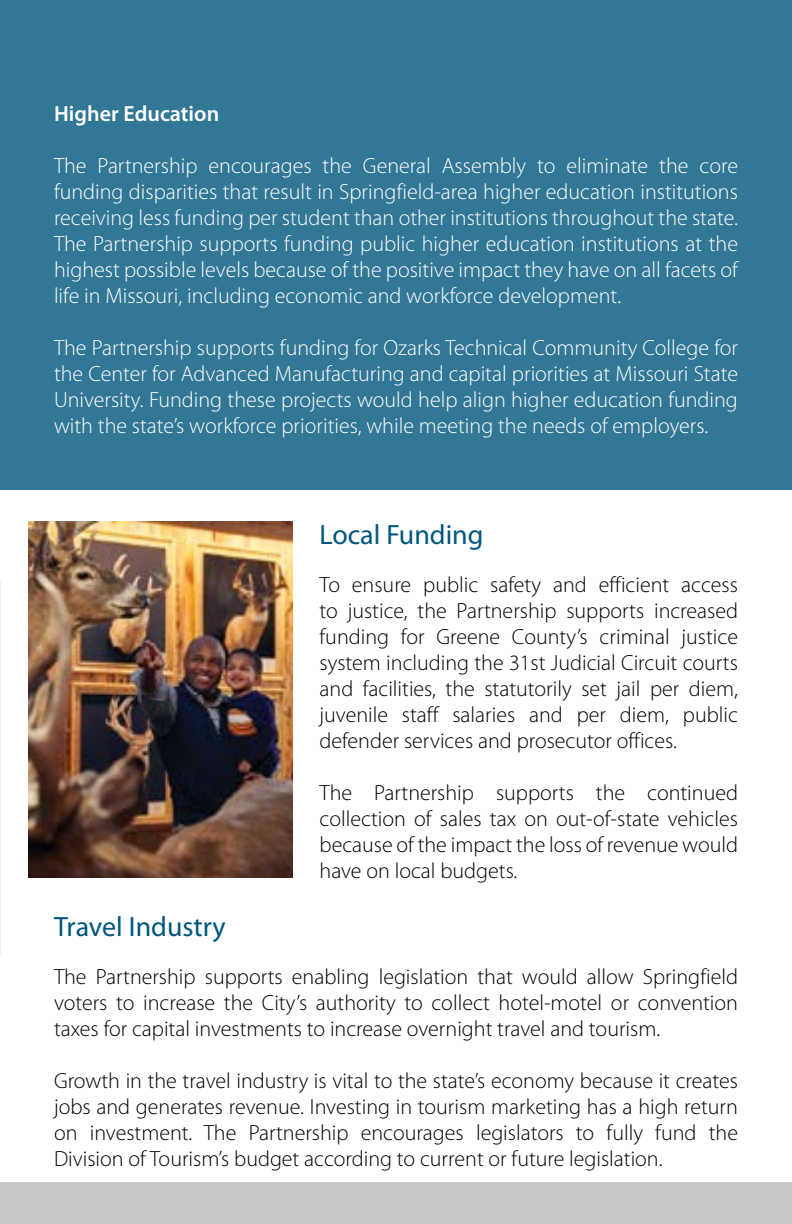
<style>
.page{position:relative;width:792px;height:1224px;background:#fff}
.page>*{position:absolute;margin:0;border:0;box-sizing:border-box;transform-origin:0 0}
.t1{font:28px "Myriad Pro";color:#00567d}
.t2{font:300 22px/26px "Myriad Pro";color:#000;text-align:justify}
.t3{font:300 22px/26px "Myriad Pro";color:#fff;text-align:justify}
.t4{font:600 22px "Myriad Pro";color:#fff}
</style>
<div class="page">
<div style="left:0;top:0;width:792px;height:490px;background:#337797"></div>
<div style="left:0;top:1183px;width:792px;height:41px;background:#c5c7c8"></div>
<img style="left:0;top:581px;width:1px;height:374px">
<img style="left:29px;top:522px;width:264px;height:356px">
<p class="t4" style="left:54px;top:100px;width:167px">Higher Education</p>
<p class="t3" style="left:54px;top:153px;width:686px">The Partnership encourages the General Assembly to eliminate the core funding disparities that result in Springfield-area higher education institutions receiving less funding per student than other institutions throughout the state.<br>The Partnership supports funding public higher education institutions at the highest possible levels because of the positive impact they have on all facets of life in Missouri, including economic and workforce development.</p>
<p class="t3" style="left:54px;top:335px;width:686px">The Partnership supports funding for Ozarks Technical Community College for the Center for Advanced Manufacturing and capital priorities at Missouri State University. Funding these projects would help align higher education funding with the state’s workforce priorities, while meeting the needs of employers.</p>
<p class="t1" style="left:320px;top:517px;width:165px">Local Funding</p>
<p class="t2" style="left:320px;top:572px;width:420px">To ensure public safety and efficient access to justice, the Partnership supports increased funding for Greene County’s criminal justice system including the 31st Judicial Circuit courts and facilities, the statutorily set jail per diem, juvenile staff salaries and per diem, public defender services and prosecutor offices.</p>
<p class="t2" style="left:320px;top:780px;width:420px">The Partnership supports the continued collection of sales tax on out-of-state vehicles because of the impact the loss of revenue would have on local budgets.</p>
<p class="t1" style="left:54px;top:909px;width:173px">Travel Industry</p>
<p class="t2" style="left:54px;top:964px;width:686px">The Partnership supports enabling legislation that would allow Springfield voters to increase the City’s authority to collect hotel-motel or convention taxes for capital investments to increase overnight travel and tourism.</p>
<p class="t2" style="left:54px;top:1068px;width:686px">Growth in the travel industry is vital to the state’s economy because it creates jobs and generates revenue. Investing in tourism marketing has a high return on investment. The Partnership encourages legislators to fully fund the Division of Tourism’s budget according to current or future legislation.</p>
</div>
